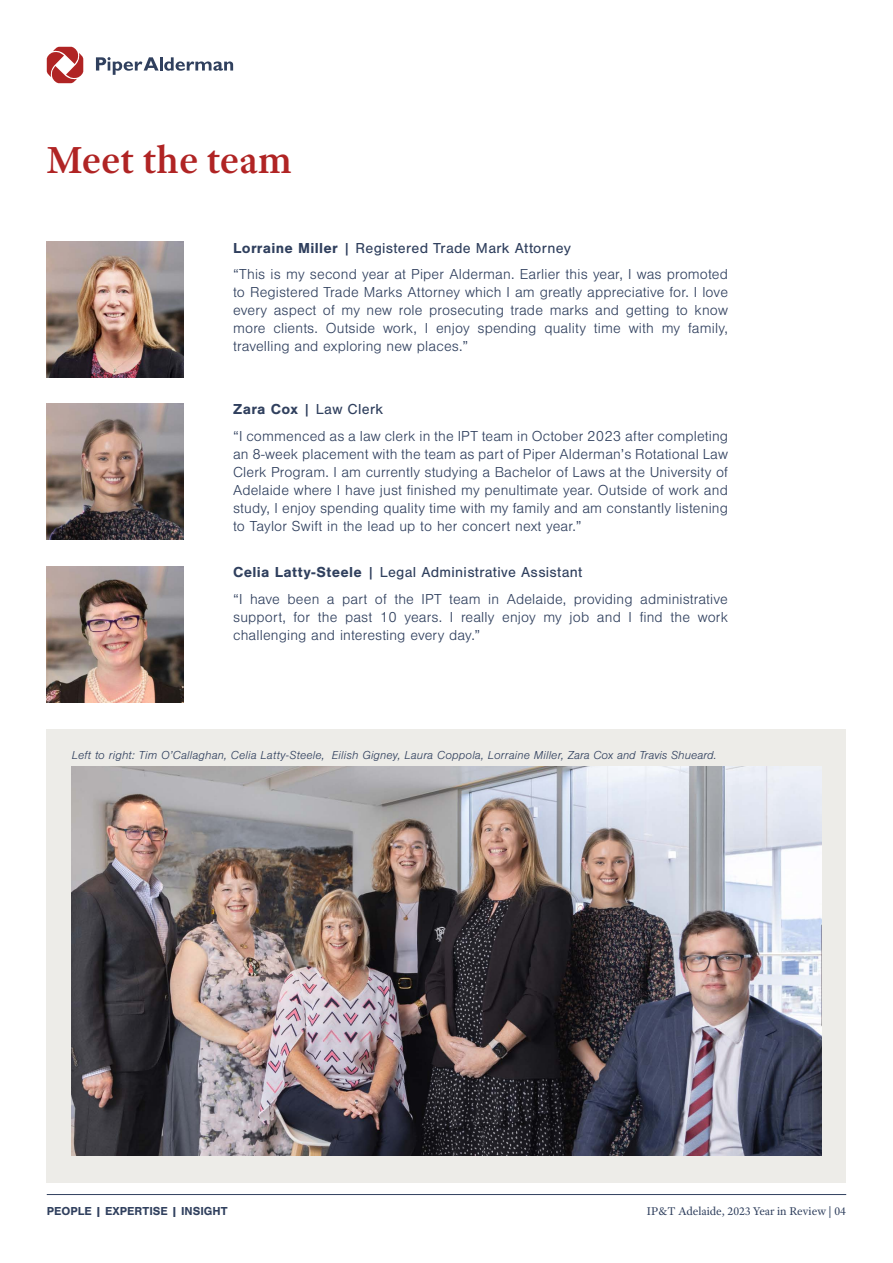
<style>
.page{position:relative;width:893px;height:1263px;background:#fff}
.page>*{position:absolute;margin:0;border:0;box-sizing:border-box;transform-origin:0 0}
.t1{font:600 40.5px "Adobe Text Pro";color:#b02424}
.t2{font:300 15px/18px "Nimbus San";letter-spacing:.01em;color:#30405e}
.t3{font:italic 300 12px "Nimbus San";letter-spacing:.01em;color:#30405e}
.t4{font:12px "Adobe Text Pro";color:#30405e}
.t5{font:700 12px "Nimbus San";color:#30405e}
.s1{font-weight:700}
.s2{font-weight:400}
</style>
<div class="page">
<div style="left:47px;top:729px;width:799px;height:453px;background:#edece8"></div>
<img style="left:72px;top:767px;width:749px;height:389px">
<img style="left:47px;top:242px;width:136px;height:136px">
<img style="left:47px;top:403px;width:136px;height:137px">
<img style="left:47px;top:566px;width:136px;height:136px">
<svg style="left:47px;top:47px;width:36px;height:36px"></svg>
<svg style="left:96px;top:57px;width:137px;height:18px"></svg>
<hr style="left:47px;top:1194px;width:799px;height:1px;background:#30405e">
<h1 class="t1" style="left:47px;top:134px;width:247px">Meet the team</h1>
<p class="t2" style="left:233px;top:235px;width:496px;line-height:26.5px"><span class="s1">Lorraine Miller</span> <span class="s2">| Registered Trade Mark Attorney<br></span>“This is my second year at Piper Alderman. Earlier this year, I was promoted</p>
<p class="t2" style="left:233px;top:284px;width:496px;text-align:justify">to Registered Trade Marks Attorney which I am greatly appreciative for. I love every aspect of my new role prosecuting trade marks and getting to know more clients. Outside work, I enjoy spending quality time with my family, travelling and exploring new places.”</p>
<p class="t2" style="left:233px;top:397px;width:496px;line-height:26.5px"><span class="s1">Zara Cox</span> <span class="s2">| Law Clerk<br></span>“I commenced as a law clerk in the IPT team in October 2023 after completing</p>
<p class="t2" style="left:233px;top:445px;width:496px;text-align:justify">an 8-week placement with the team as part of Piper Alderman’s Rotational Law Clerk Program. I am currently studying a Bachelor of Laws at the University of Adelaide where I have just finished my penultimate year. Outside of work and study, I enjoy spending quality time with my family and am constantly listening to Taylor Swift in the lead up to her concert next year.”</p>
<p class="t2" style="left:233px;top:559px;width:496px;line-height:26.5px"><span class="s1">Celia Latty-Steele</span> <span class="s2">| Legal Administrative Assistant<br></span>“I have been a part of the IPT team in Adelaide, providing administrative</p>
<p class="t2" style="left:233px;top:608px;width:496px">support, for the past 10 years. I really enjoy my job and I find the work challenging and interesting every day.”</p>
<p class="t3" style="left:72px;top:749px;width:646px">Left to right: Tim O’Callaghan, Celia Latty-Steele, Eilish Gigney, Laura Coppola, Lorraine Miller, Zara Cox and Travis Shueard.</p>
<p class="t5" style="left:47px;top:1204px;width:182px">PEOPLE | EXPERTISE | INSIGHT</p>
<p class="t4" style="left:647px;top:1204px;width:200px">IP&amp;T Adelaide, 2023 Year in Review | 04</p>
</div>
